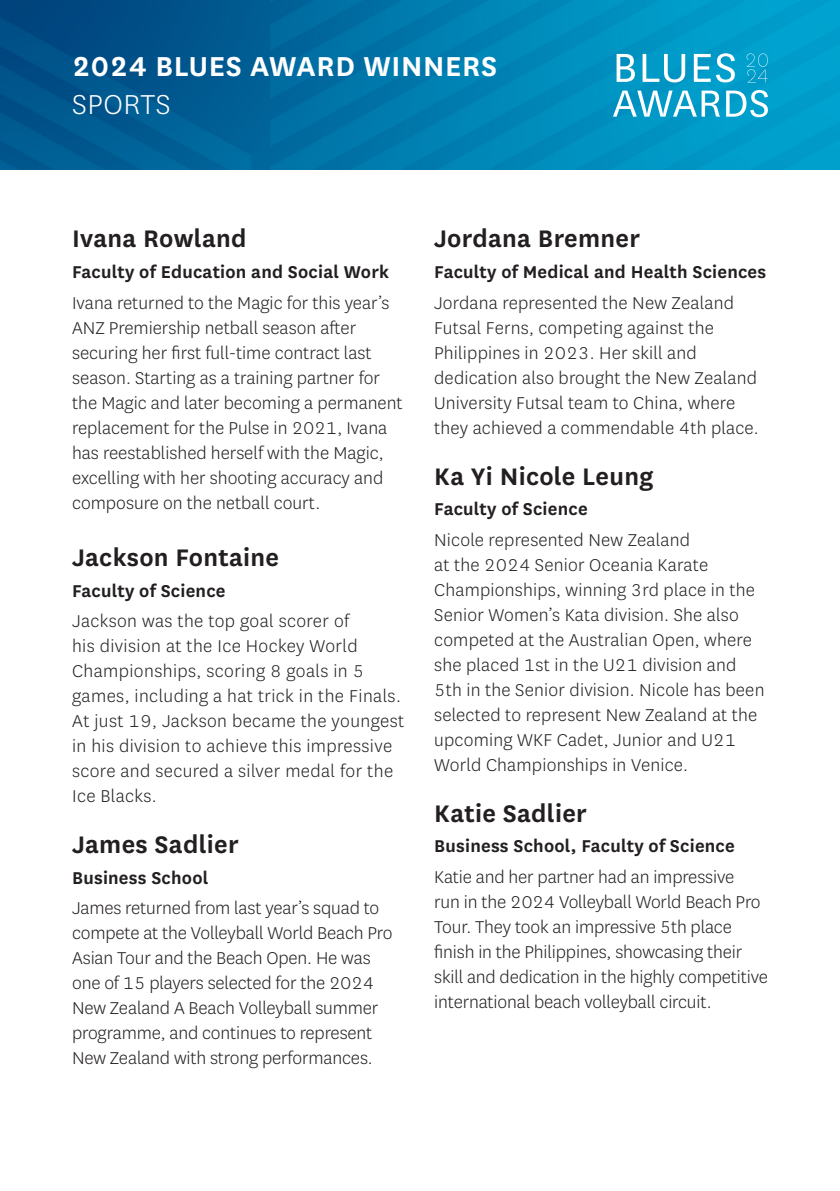
<style>
.page{position:relative;width:840px;height:1191px;background:#fff}
.page>*{position:absolute;margin:0;border:0;box-sizing:border-box;transform-origin:0 0}
.Heading_2{font:600 32px/38.4px "National";letter-spacing:.02em;color:#fff}
.name{font:600 28px "National";letter-spacing:.01em;color:#231f20}
.Body{font:300 20px/25px "National";color:#231f20}
.Body-2{font:300 20px/25px "National";letter-spacing:.02em;color:#231f20}
.Faculty{font:600 20px "National";letter-spacing:.01em;color:#231f20}
.s1{font-weight:300}
</style>
<div class="page">
<img style="left:0;top:0;width:839px;height:169px">
<svg style="left:746px;top:53px;width:21px;height:29px"></svg>
<svg style="left:616px;top:54px;width:18px;height:28px"></svg>
<svg style="left:642px;top:54px;width:42px;height:28px"></svg>
<svg style="left:693px;top:53px;width:41px;height:29px"></svg>
<svg style="left:612px;top:91px;width:107px;height:26px"></svg>
<svg style="left:725px;top:90px;width:42px;height:27px"></svg>
<p class="Heading_2" style="left:72px;top:45px;width:426px">2024 BLUES AWARD WINNERS<br><span class="s1">SPORTS</span></p>
<p class="name" style="left:72px;top:219px;width:176px">Ivana Rowland</p>
<p class="Faculty" style="left:72px;top:258px;width:318px">Faculty of Education and Social Work</p>
<p class="Body" style="left:72px;top:290px;width:332px">Ivana returned to the Magic for this year’s ANZ Premiership netball season after securing her first full-time contract last season. Starting as a training partner for the Magic and later becoming a permanent replacement for the Pulse in 2021, Ivana has reestablished herself with the Magic, excelling with her shooting accuracy and composure on the netball court.</p>
<p class="name" style="left:72px;top:538px;width:208px">Jackson Fontaine</p>
<p class="Faculty" style="left:72px;top:576px;width:155px">Faculty of Science</p>
<p class="Body-2" style="left:72px;top:608px;width:333px">Jackson was the top goal scorer of<br>his division at the Ice Hockey World Championships, scoring 8 goals in 5 games, including a hat trick in the Finals.<br>At just 19, Jackson became the youngest in his division to achieve this impressive score and secured a silver medal for the Ice Blacks.</p>
<p class="name" style="left:72px;top:825px;width:168px">James Sadlier</p>
<p class="Faculty" style="left:72px;top:863px;width:138px">Business School</p>
<p class="Body" style="left:72px;top:895px;width:321px">James returned from last year’s squad to compete at the Volleyball World Beach Pro Asian Tour and the Beach Open. He was one of 15 players selected for the 2024<br>New Zealand A Beach Volleyball summer programme, and continues to represent New Zealand with strong performances.</p>
<p class="name" style="left:434px;top:219px;width:207px">Jordana Bremner</p>
<p class="Faculty" style="left:434px;top:258px;width:333px">Faculty of Medical and Health Sciences</p>
<p class="Body" style="left:434px;top:290px;width:326px">Jordana represented the New Zealand Futsal Ferns, competing against the Philippines in 2023. Her skill and dedication also brought the New Zealand University Futsal team to China, where they achieved a commendable 4th place.</p>
<p class="name" style="left:434px;top:456px;width:220px">Ka Yi Nicole Leung</p>
<p class="Faculty" style="left:434px;top:495px;width:155px">Faculty of Science</p>
<p class="Body" style="left:434px;top:526px;width:331px">Nicole represented New Zealand<br>at the 2024 Senior Oceania Karate Championships, winning 3rd place in the Senior Women’s Kata division. She also competed at the Australian Open, where she placed 1st in the U21 division and 5th in the Senior division. Nicole has been selected to represent New Zealand at the upcoming WKF Cadet, Junior and U21<br>World Championships in Venice.</p>
<p class="name" style="left:434px;top:793px;width:154px">Katie Sadlier</p>
<p class="Faculty" style="left:434px;top:832px;width:302px">Business School, Faculty of Science</p>
<p class="Body" style="left:434px;top:863px;width:335px">Katie and her partner had an impressive<br>run in the 2024 Volleyball World Beach Pro Tour. They took an impressive 5th place finish in the Philippines, showcasing their skill and dedication in the highly competitive international beach volleyball circuit.</p>
</div>
